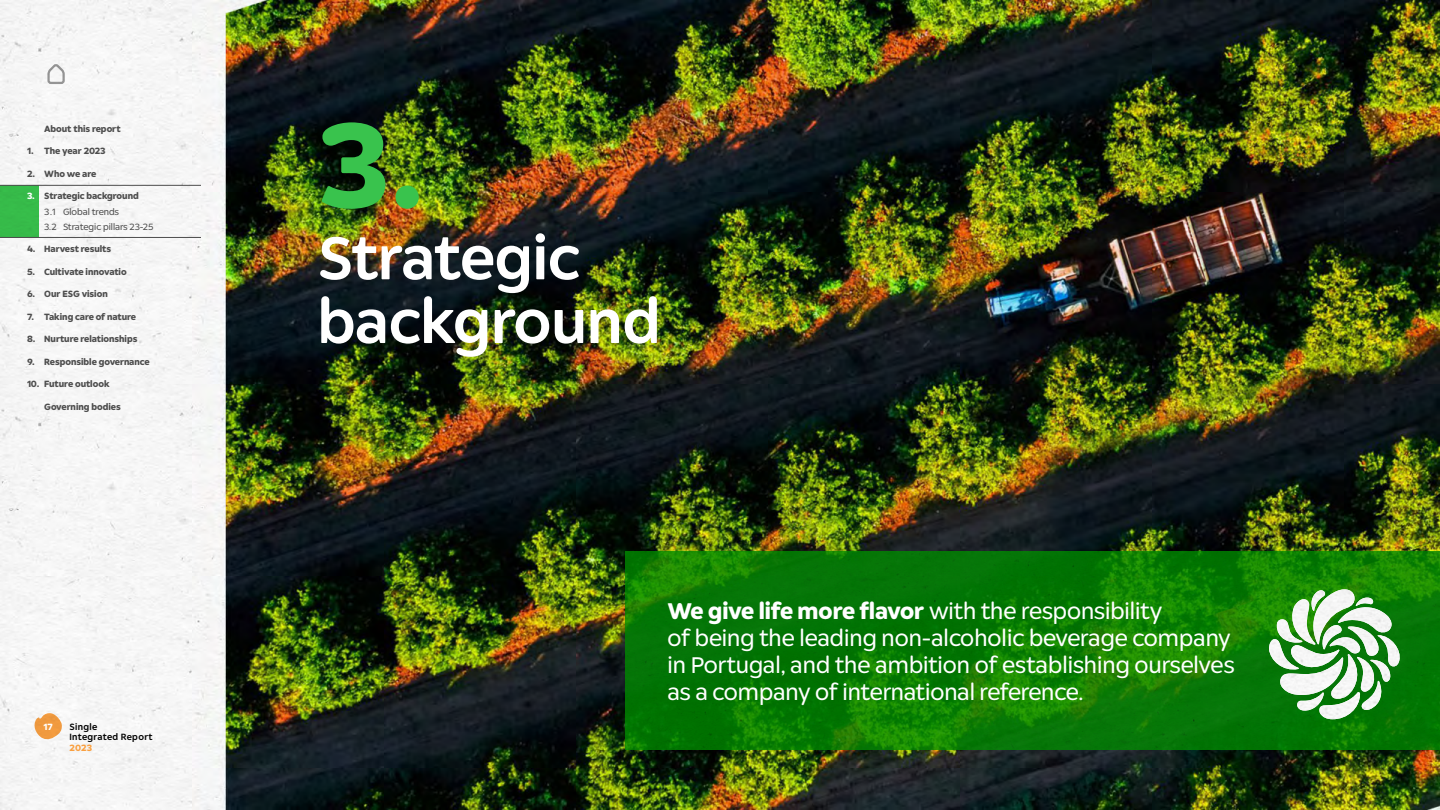
<style>
.page{position:relative;width:1440px;height:810px;background:#fff}
.page>*{position:absolute;margin:0;border:0;box-sizing:border-box;transform-origin:0 0}
.t1{font:700 120px "Sumol Compal Type";color:#39c34d}
.t2{font:500 60px/63.8px "Sumol Compal Type";letter-spacing:-.01em;color:#fff}
.t3{font:22.5px/27px "Sumol Compal Type";letter-spacing:-.01em;color:#fff}
.t4{font:700 9px "Sumol Compal Type";letter-spacing:-.01em;color:#4d4d4d}
.t5{font:9px/15.4px "Sumol Compal Type";letter-spacing:-.01em;color:#4d4d4d}
.t6{font:500 9px/10.5px "Sumol Compal Type";letter-spacing:.035em;color:#000}
.t7{font:700 9px "Sumol Compal Type";color:#faa040}
.t8{font:700 9px "Sumol Compal Type";color:#fff}
.s1{font-weight:700;color:#fff}
.s2{font-weight:700}
</style>
<div class="page">
<img style="left:0;top:0;width:1440px;height:810px">
<svg style="left:46px;top:62px;width:20px;height:23px"></svg>
<img style="left:625px;top:551px;width:815px;height:199px">
<svg style="left:1269px;top:587px;width:133px;height:132px"></svg>
<img style="left:1269px;top:589px;width:132px;height:112px">
<div style="left:0;top:185px;width:38px;height:53px;background:#36bb49"></div>
<hr style="left:0;top:185px;width:201px;height:1px;background:#4d4d4d">
<hr style="left:0;top:237px;width:201px;height:1px;background:#4d4d4d">
<svg style="left:34px;top:713px;width:28px;height:33px"></svg>
<p class="t4" style="left:44px;top:122px;width:78px">About this report</p>
<p class="t4" style="left:27px;top:145px;width:80px">1. The year 2023</p>
<p class="t4" style="left:27px;top:167px;width:71px">2. Who we are</p>
<p class="t5" style="left:44px;top:188px;width:111px;text-indent:-17px"><span class="s1">3.</span> <span class="s2">Strategic background<br></span>3.1 Global trends<br>3.2 Strategic pillars 23-25</p>
<p class="t4" style="left:27px;top:243px;width:86px">4. Harvest results</p>
<p class="t4" style="left:27px;top:265px;width:101px">5. Cultivate innovatio</p>
<p class="t4" style="left:27px;top:288px;width:82px">6. Our ESG vision</p>
<p class="t4" style="left:27px;top:310px;width:111px">7. Taking care of nature</p>
<p class="t4" style="left:27px;top:333px;width:112px">8. Nurture relationships</p>
<p class="t4" style="left:27px;top:355px;width:124px">9. Responsible governance</p>
<p class="t4" style="left:27px;top:378px;width:84px">10. Future outlook</p>
<p class="t4" style="left:44px;top:400px;width:78px">Governing bodies</p>
<p class="t8" style="left:44px;top:720px;width:11px">17</p>
<p class="t6" style="left:69px;top:721px;width:85px">Single<br>Integrated Report</p>
<p class="t7" style="left:69px;top:741px;width:24px">2023</p>
<h1 class="t1" style="left:318px;top:81px;width:109px">3.</h1>
<h2 class="t2" style="left:318px;top:225px;width:344px">Strategic background</h2>
<h3 class="t3" style="left:667px;top:597px;width:569px"><span class="s2">We give life more flavor</span> with the responsibility<br>of being the leading non-alcoholic beverage company in Portugal, and the ambition of establishing ourselves as a company of international reference.</h3>
</div>
